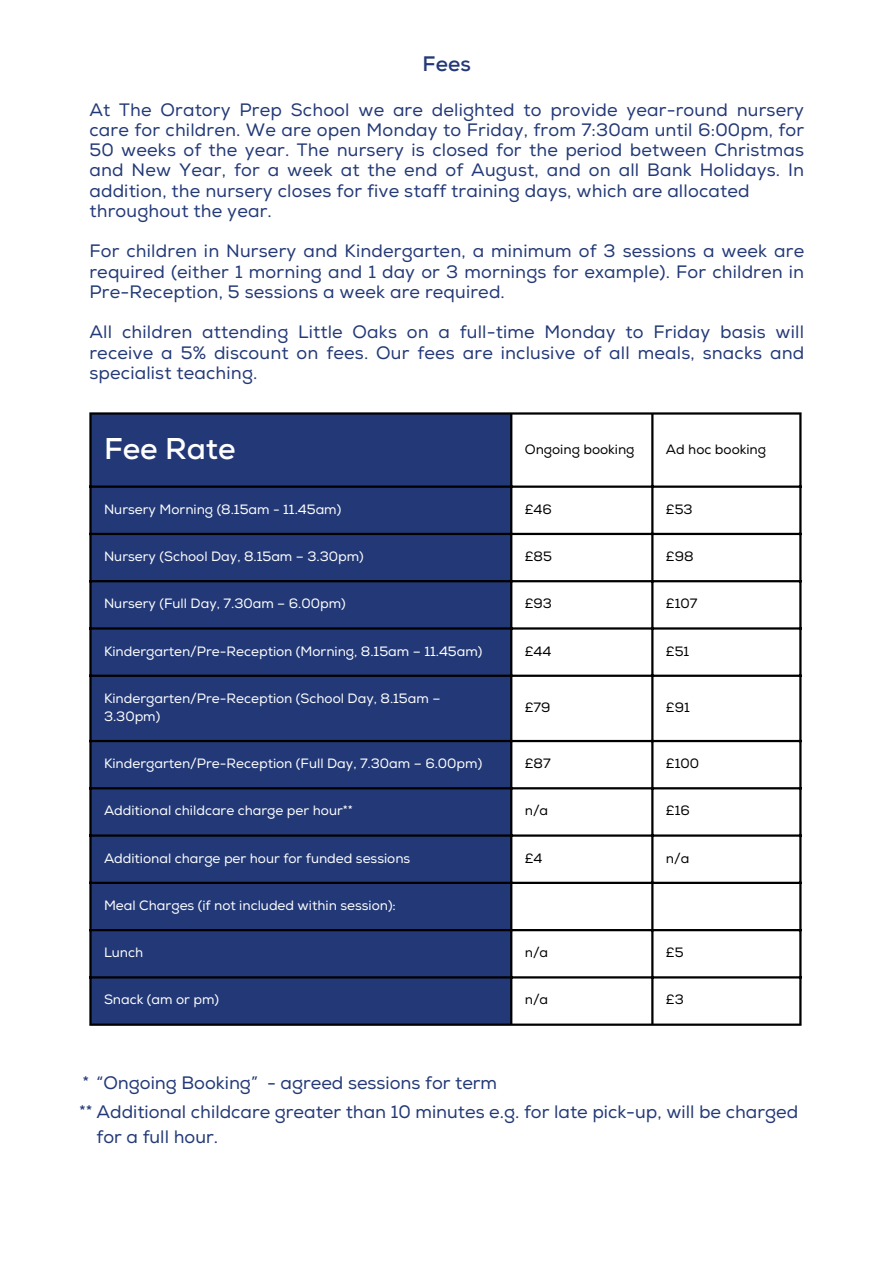
<style>
.page{position:relative;width:894px;height:1264px;background:#fff}
.page>*{position:absolute;margin:0;border:0;box-sizing:border-box;transform-origin:0 0}
.t1{font:700 30px "Nexa";color:#fff}
.t2{font:700 21px "Nexa";color:#233977}
.t3{font:18px/20.2px "Nexa";letter-spacing:.01em;color:#233977}
.t4{font:13.5px/18px "Nexa";color:#fff}
.t5{font:13.5px "Nexa";color:#000}
</style>
<div class="page">
<div style="left:92px;top:414px;width:418px;height:609px;background:#233977"></div>
<hr style="left:89px;top:414px;width:3px;height:609px;background:#000">
<hr style="left:510px;top:414px;width:2px;height:609px;background:#000">
<hr style="left:651px;top:414px;width:2px;height:609px;background:#000">
<hr style="left:799px;top:414px;width:2px;height:609px;background:#000">
<hr style="left:89px;top:412px;width:712px;height:2px;background:#000">
<hr style="left:89px;top:485px;width:712px;height:3px;background:#000">
<hr style="left:89px;top:533px;width:712px;height:2px;background:#000">
<hr style="left:89px;top:580px;width:712px;height:2px;background:#000">
<hr style="left:89px;top:627px;width:712px;height:2px;background:#000">
<hr style="left:89px;top:674px;width:712px;height:3px;background:#000">
<hr style="left:89px;top:740px;width:712px;height:2px;background:#000">
<hr style="left:89px;top:787px;width:712px;height:2px;background:#000">
<hr style="left:89px;top:834px;width:712px;height:2px;background:#000">
<hr style="left:89px;top:881px;width:712px;height:3px;background:#000">
<hr style="left:89px;top:929px;width:712px;height:2px;background:#000">
<hr style="left:89px;top:976px;width:712px;height:2px;background:#000">
<hr style="left:89px;top:1023px;width:712px;height:2px;background:#000">
<p class="t2" style="left:422px;top:50px;width:50px">Fees</p>
<p class="t3" style="left:89px;top:99px;width:716px">At The Oratory Prep School we are delighted to provide year-round nursery care for children. We are open Monday to Friday, from 7:30am until 6:00pm, for 50 weeks of the year. The nursery is closed for the period between Christmas and New Year, for a week at the end of August, and on all Bank Holidays. In addition, the nursery closes for five staff training days, which are allocated throughout the year.</p>
<p class="t3" style="left:89px;top:241px;width:716px;text-align:justify">For children in Nursery and Kindergarten, a minimum of 3 sessions a week are required (either 1 morning and 1 day or 3 mornings for example). For children in Pre-Reception, 5 sessions a week are required.</p>
<p class="t3" style="left:89px;top:322px;width:716px;text-align:justify">All children attending Little Oaks on a full-time Monday to Friday basis will receive a 5% discount on fees. Our fees are inclusive of all meals, snacks and specialist teaching.</p>
<h1 class="t1" style="left:104px;top:429px;width:133px">Fee Rate</h1>
<p class="t5" style="left:524px;top:441px;width:111px">Ongoing booking</p>
<p class="t5" style="left:665px;top:441px;width:102px">Ad hoc booking</p>
<p class="t4" style="left:104px;top:500px;width:239px">Nursery Morning (8.15am - 11.45am)</p>
<p class="t5" style="left:524px;top:501px;width:29px">£46</p>
<p class="t5" style="left:665px;top:501px;width:28px">£53</p>
<p class="t4" style="left:104px;top:547px;width:261px">Nursery (School Day, 8.15am – 3.30pm)</p>
<p class="t5" style="left:524px;top:548px;width:29px">£85</p>
<p class="t5" style="left:665px;top:548px;width:29px">£98</p>
<p class="t4" style="left:104px;top:595px;width:243px">Nursery (Full Day, 7.30am – 6.00pm)</p>
<p class="t5" style="left:524px;top:595px;width:29px">£93</p>
<p class="t5" style="left:665px;top:595px;width:33px">£107</p>
<p class="t4" style="left:104px;top:642px;width:380px">Kindergarten/Pre-Reception (Morning, 8.15am – 11.45am)</p>
<p class="t5" style="left:524px;top:642px;width:28px">£44</p>
<p class="t5" style="left:665px;top:642px;width:25px">£51</p>
<p class="t4" style="left:104px;top:689px;width:338px">Kindergarten/Pre-Reception (School Day, 8.15am –<br>3.30pm)</p>
<p class="t5" style="left:524px;top:699px;width:27px">£79</p>
<p class="t5" style="left:665px;top:699px;width:25px">£91</p>
<p class="t4" style="left:104px;top:754px;width:379px">Kindergarten/Pre-Reception (Full Day, 7.30am – 6.00pm)</p>
<p class="t5" style="left:524px;top:755px;width:27px">£87</p>
<p class="t5" style="left:665px;top:755px;width:35px">£100</p>
<p class="t4" style="left:104px;top:802px;width:250px">Additional childcare charge per hour**</p>
<p class="t5" style="left:524px;top:802px;width:25px">n/a</p>
<p class="t5" style="left:665px;top:802px;width:25px">£16</p>
<p class="t4" style="left:104px;top:849px;width:308px">Additional charge per hour for funded sessions</p>
<p class="t5" style="left:524px;top:849px;width:19px">£4</p>
<p class="t5" style="left:665px;top:849px;width:25px">n/a</p>
<p class="t4" style="left:104px;top:896px;width:293px">Meal Charges (if not included within session):</p>
<p class="t4" style="left:104px;top:943px;width:41px">Lunch</p>
<p class="t5" style="left:524px;top:944px;width:25px">n/a</p>
<p class="t5" style="left:665px;top:944px;width:19px">£5</p>
<p class="t4" style="left:104px;top:991px;width:116px">Snack (am or pm)</p>
<p class="t5" style="left:524px;top:991px;width:25px">n/a</p>
<p class="t5" style="left:665px;top:991px;width:19px">£3</p>
<p class="t3" style="left:79px;top:1068px;width:720px;line-height:28.8px">* “Ongoing Booking” - agreed sessions for term<br>** Additional childcare greater than 10 minutes e.g. for late pick-up, will be charged</p>
<p class="t3" style="left:96px;top:1126px;width:123px">for a full hour.</p>
</div>
